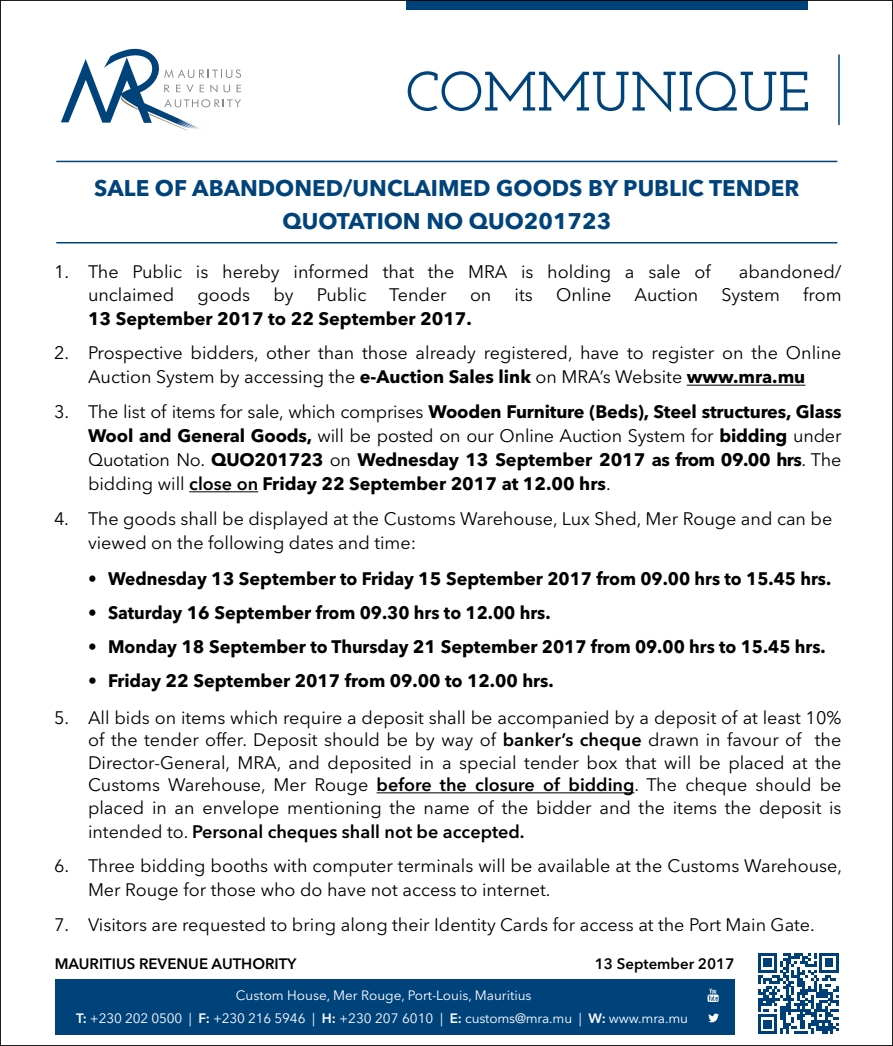
<style>
.page{position:relative;width:893px;height:1046px;background:#fff}
.page>*{position:absolute;margin:0;border:0;box-sizing:border-box;transform-origin:0 0}
.t1{font:600 55.5px "Josefin Slab";color:#00437b}
.t2{font:700 22.5px/33px "Avenir Next LT Pro";color:#00437b;text-align:center}
.t3{font:18px/22.8px "Avenir Next LT Pro";color:#000}
.t4{font:700 18px/24px "Avenir Next LT Pro";color:#000;text-align:justify}
.t5{font:700 18px "Avenir Next LT Pro";color:#000;scale:.96 1}
.t6{font:600 15px "Avenir Next LT Pro";color:#000}
.t7{font:13.5px/22.5px "Avenir Next LT Pro";color:#fff;text-align:center}
.s1{font-weight:700}
.s2{font-weight:400}
.s3{font-weight:600}
</style>
<div class="page">
<div style="left:406px;top:0;width:402px;height:9px;background:#00437b"></div>
<hr style="left:56px;top:161px;width:781px;height:1px;background:#00437b">
<hr style="left:56px;top:242px;width:781px;height:1px;background:#00437b">
<hr style="left:687px;top:385px;width:118px;height:1px;background:#000">
<hr style="left:189px;top:491px;width:69px;height:1px;background:#000">
<hr style="left:377px;top:792px;width:257px;height:1px;background:#000">
<hr style="left:838px;top:55px;width:2px;height:70px;background:#00437b">
<div style="left:55px;top:979px;width:680px;height:55px;background:#00437b"></div>
<svg style="left:758px;top:953px;width:81px;height:81px"></svg>
<svg style="left:61px;top:48px;width:180px;height:83px"></svg>
<svg style="left:708px;top:1014px;width:11px;height:8px"></svg>
<svg style="left:707px;top:988px;width:12px;height:14px"></svg>
<h1 class="t1" style="left:406px;top:59px;width:406px">COMMUNIQUE</h1>
<p class="t2" style="left:94px;top:172px;width:707px">SALE OF ABANDONED/UNCLAIMED GOODS BY PUBLIC TENDER<br>QUOTATION NO QUO201723</p>
<p class="t3" style="left:54px;top:261px;width:658px">1. The Public is hereby informed that the MRA is holding a sale of</p>
<p class="t3" style="left:739px;top:261px;width:104px">abandoned/</p>
<p class="t3" style="left:88px;top:283px;width:88px">unclaimed</p>
<p class="t3" style="left:197px;top:283px;width:54px">goods</p>
<p class="t3" style="left:273px;top:283px;width:22px">by</p>
<p class="t3" style="left:317px;top:283px;width:51px">Public</p>
<p class="t3" style="left:389px;top:283px;width:59px">Tender</p>
<p class="t3" style="left:470px;top:283px;width:23px">on</p>
<p class="t3" style="left:515px;top:283px;width:20px">its</p>
<p class="t3" style="left:556px;top:283px;width:57px">Online</p>
<p class="t3" style="left:634px;top:283px;width:65px">Auction</p>
<p class="t3" style="left:721px;top:283px;width:60px">System</p>
<p class="t3" style="left:803px;top:283px;width:40px">from</p>
<p class="t4" style="left:88px;top:306px;width:385px">13 September 2017 to 22 September 2017.</p>
<p class="t3" style="left:54px;top:341px;width:789px;line-height:24px;text-align:center">2. Prospective bidders, other than those already registered, have to register on the Online<br>Auction System by accessing the <span class="s1">e-Auction Sales link</span> on MRA’s Website <span class="s1">www.mra.mu</span></p>
<p class="t4" style="left:88px;top:400px;width:755px;text-indent:-34px"><span class="s2">3. The list of items for sale, which comprises</span> Wooden Furniture (Beds), Steel structures, Glass Wool and General Goods, <span class="s2">will be posted on our Online Auction System for</span> bidding <span class="s2">under Quotation No.</span> QUO201723 <span class="s2">on</span> Wednesday 13 September 2017 as from 09.00 hrs<span class="s2">. The bidding will</span> <span class="s3">close on</span> Friday 22 September 2017 at 12.00 hrs<span class="s2">.</span></p>
<p class="t3" style="left:88px;top:506px;width:746px;line-height:24px;text-indent:-34px">4. The goods shall be displayed at the Customs Warehouse, Lux Shed, Mer Rouge and can be viewed on the following dates and time:</p>
<p class="t5" style="left:88px;top:567px;width:776px"><span class="s2">•</span> Wednesday 13 September to Friday 15 September 2017 from 09.00 hrs to 15.45 hrs.</p>
<p class="t5" style="left:88px;top:601px;width:483px"><span class="s2">•</span> Saturday 16 September from 09.30 hrs to 12.00 hrs.</p>
<p class="t5" style="left:88px;top:635px;width:770px"><span class="s2">•</span> Monday 18 September to Thursday 21 September 2017 from 09.00 hrs to 15.45 hrs.</p>
<p class="t4" style="left:88px;top:668px;width:467px"><span class="s2">•</span> Friday 22 September 2017 from 09.00 to 12.00 hrs.</p>
<p class="t3" style="left:88px;top:706px;width:755px;text-align:justify;text-indent:-34px">5. All bids on items which require a deposit shall be accompanied by a deposit of at least 10% of the tender offer. Deposit should be by way of <span class="s3">banker’s cheque</span> drawn in favour of the Director-General, MRA, and deposited in a special tender box that will be placed at the Customs Warehouse, Mer Rouge <span class="s3">before the closure of bidding</span>. The cheque should be placed in an envelope mentioning the name of the bidder and the items the deposit is intended to. <span class="s3">Personal cheques shall not be accepted.</span></p>
<p class="t3" style="left:88px;top:854px;width:756px;line-height:24px;text-indent:-34px">6. Three bidding booths with computer terminals will be available at the Customs Warehouse,<br>Mer Rouge for those who do have not access to internet.</p>
<p class="t3" style="left:54px;top:913px;width:762px">7. Visitors are requested to bring along their Identity Cards for access at the Port Main Gate.</p>
<p class="t6" style="left:55px;top:954px;width:243px">MAURITIUS REVENUE AUTHORITY</p>
<p class="t6" style="left:595px;top:954px;width:141px">13 September 2017</p>
<p class="t7" style="left:76px;top:984px;width:613px">Custom House, Mer Rouge, Port-Louis, Mauritius<br><span class="s3">T:</span> +230 202 0500 | <span class="s3">F:</span> +230 216 5946 | <span class="s3">H:</span> +230 207 6010 | <span class="s3">E:</span> customs@mra.mu | <span class="s3">W:</span> www.mra.mu</p>
</div>
